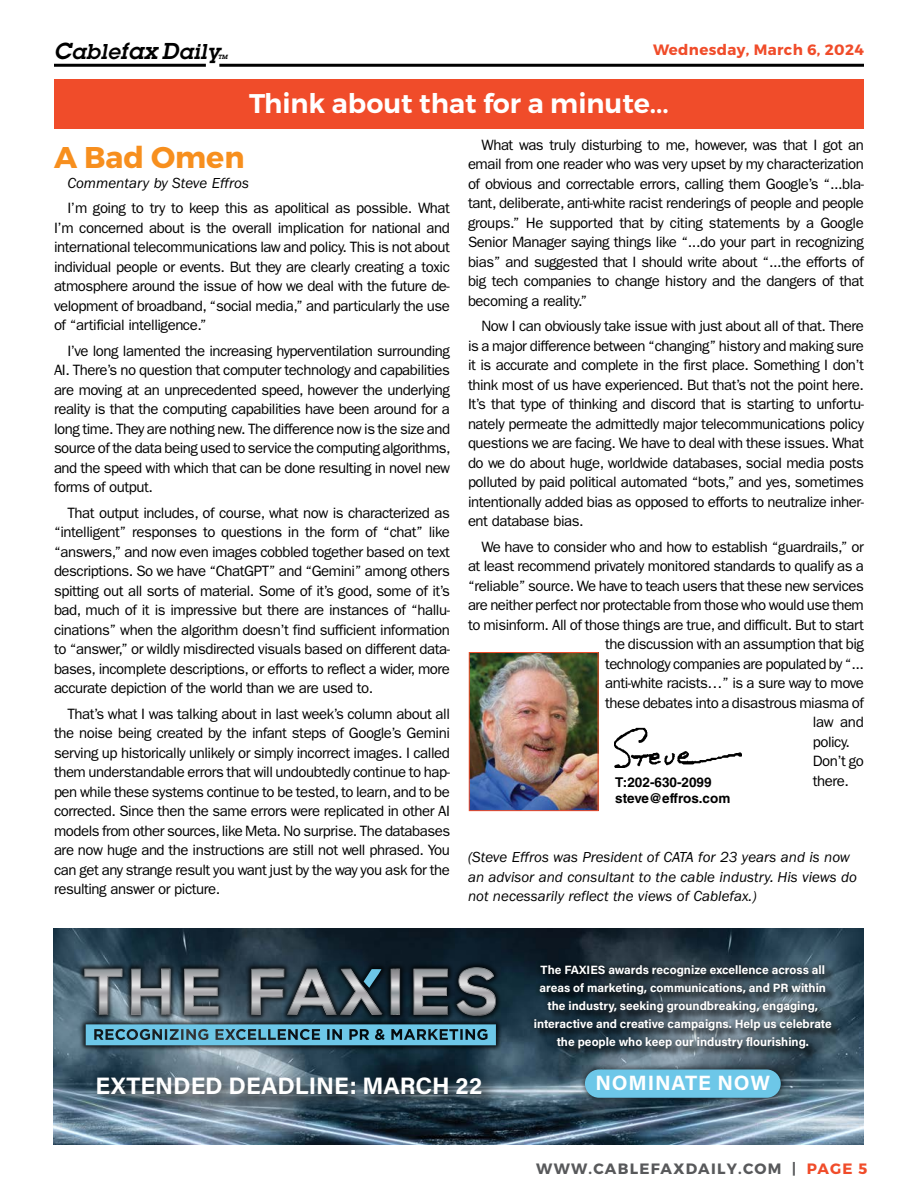
<style>
.page{position:relative;width:918px;height:1188px;background:#fff}
.page>*{position:absolute;margin:0;border:0;box-sizing:border-box;transform-origin:0 0}
.t1{font:700 30px "Montserrat";color:#f78f1e}
.t2{font:600 27px "Montserrat";color:#fff}
.t3{font:700 23.7px "Acumin Pro";color:#fff}
.t4{font:italic 600 21px "Lubalin Graph Std";letter-spacing:.03em;color:#000}
.t5{font:700 20.7px "Acumin Pro";letter-spacing:.04em;color:#fff}
.t6{font:15px/19.5px "ITC Franklin Gothic Std";letter-spacing:-.03em;color:#000;text-align:justify}
.t7{font:italic 15px/19.5px "ITC Franklin Gothic Std";color:#000}
.t8{font:700 15px "Montserrat";letter-spacing:.085em;color:#58595b}
.t9{font:700 15px "Montserrat";letter-spacing:.025em;color:#f04c2a}
.t10{font:700 13.5px/16.2px "Helvetica LT Std";color:#000}
.t11{font:700 12px/18px "Acumin Pro";color:#fff;text-align:center}
.t12{font:italic 600 6px "Lubalin Graph Std";color:#000}
.s1{font-size:22.5px}
.s2{color:#f04c2a}
</style>
<div class="page">
<div style="left:54px;top:79px;width:810px;height:50px;background:#f04c2a"></div>
<hr style="left:219px;top:64px;width:645px;height:3px;background:#000">
<hr style="left:54px;top:64px;width:152px;height:3px;background:#000">
<img style="left:53px;top:928px;width:810px;height:216px">
<div style="left:536px;top:966px;width:306px;height:92px;background:#000;opacity:.75"></div>
<div style="left:529px;top:960px;width:307px;height:93px;background:#000;opacity:.75"></div>
<div style="left:579px;top:1063px;width:208px;height:41px;background:#000;opacity:.75"></div>
<div style="left:585px;top:1069px;width:196px;height:29px;background:#6dc7e8;border-radius:14px"></div>
<div style="left:78px;top:961px;width:424px;height:90px;background:#000;opacity:.75"></div>
<svg style="left:86px;top:1024px;width:410px;height:21px"></svg>
<svg style="left:284px;top:969px;width:56px;height:46px"></svg>
<img style="left:456px;top:967px;width:40px;height:49px">
<img style="left:457px;top:968px;width:36px;height:48px">
<img style="left:84px;top:969px;width:38px;height:46px">
<img style="left:85px;top:969px;width:37px;height:45px">
<img style="left:131px;top:969px;width:39px;height:46px">
<img style="left:132px;top:969px;width:38px;height:45px">
<img style="left:184px;top:969px;width:35px;height:46px">
<img style="left:185px;top:969px;width:33px;height:45px">
<img style="left:251px;top:969px;width:33px;height:46px">
<img style="left:252px;top:969px;width:32px;height:45px">
<img style="left:287px;top:969px;width:50px;height:46px">
<img style="left:288px;top:969px;width:48px;height:45px">
<img style="left:304px;top:979px;width:16px;height:19px">
<img style="left:340px;top:969px;width:42px;height:46px">
<img style="left:341px;top:969px;width:41px;height:45px">
<img style="left:391px;top:969px;width:9px;height:45px">
<img style="left:414px;top:1014px;width:34px;height:1px">
<img style="left:414px;top:969px;width:34px;height:45px">
<svg style="left:92px;top:1071px;width:407px;height:41px"></svg>
<img style="left:471px;top:654px;width:125px;height:155px">
<div style="left:469px;top:652px;width:129px;height:159px;border:1px solid #f04c2a"></div>
<img style="left:614px;top:728px;width:128px;height:39px">
<h3 class="t4" style="left:54px;top:38px;width:167px"><span class="s1">C</span>able<span class="s1">fax D</span>aily</h3>
<p class="t12" style="left:218px;top:53px;width:11px">TM</p>
<p class="t9" style="left:653px;top:41px;width:212px">Wednesday, March 6, 2024</p>
<h2 class="t2" style="left:249px;top:87px;width:421px">Think about that for a minute...</h2>
<h1 class="t1" style="left:54px;top:139px;width:192px">A Bad Omen</h1>
<p class="t7" style="left:68px;top:173px;width:183px">Commentary by Steve Effros</p>
<p class="t6" style="left:54px;top:199px;width:398px;text-indent:14px">I’m going to try to keep this as apolitical as possible. What I’m concerned about is the overall implication for national and international telecommunications law and policy. This is not about individual people or events. But they are clearly creating a toxic atmosphere around the issue of how we deal with the future de&shy;velopment of broadband, “social media,” and particularly the use of “artificial intelligence.”</p>
<p class="t6" style="left:54px;top:341px;width:398px;text-indent:14px">I’ve long lamented the increasing hyperventilation surrounding AI. There’s no question that computer technology and capabilities are moving at an unprecedented speed, however the underlying reality is that the computing capabilities have been around for a long time. They are nothing new. The difference now is the size and source of the data being used to service the computing algorithms, and the speed with which that can be done resulting in novel new forms of output.</p>
<p class="t6" style="left:54px;top:503px;width:398px;text-indent:14px">That output includes, of course, what now is characterized as “intelligent” responses to questions in the form of “chat” like “answers,” and now even images cobbled together based on text descriptions. So we have “ChatGPT” and “Gemini” among others spitting out all sorts of material. Some of it’s good, some of it’s bad, much of it is impressive but there are instances of “hallu&shy;cinations” when the algorithm doesn’t find sufficient information to “answer,” or wildly misdirected visuals based on different data&shy;bases, incomplete descriptions, or efforts to reflect a wider, more accurate depiction of the world than we are used to.</p>
<p class="t6" style="left:54px;top:704px;width:398px;text-indent:14px">That’s what I was talking about in last week’s column about all the noise being created by the infant steps of Google’s Gemini serving up historically unlikely or simply incorrect images. I called them understandable errors that will undoubtedly continue to hap&shy;pen while these systems continue to be tested, to learn, and to be corrected. Since then the same errors were replicated in other AI models from other sources, like Meta. No surprise. The databases are now huge and the instructions are still not well phrased. You can get any strange result you want just by the way you ask for the resulting answer or picture.</p>
<p class="t6" style="left:468px;top:135px;width:398px;text-indent:14px">What was truly disturbing to me, however, was that I got an email from one reader who was very upset by my characterization of obvious and correctable errors, calling them Google’s “...bla&shy;tant, deliberate, anti-white racist renderings of people and people groups.” He supported that by citing statements by a Google Senior Manager saying things like “...do your part in recognizing bias” and suggested that I should write about “...the efforts of big tech companies to change history and the dangers of that becoming a reality.”</p>
<p class="t6" style="left:468px;top:316px;width:398px;text-indent:14px">Now I can obviously take issue with just about all of that. There is a major difference between “changing” history and making sure it is accurate and complete in the first place. Something I don’t think most of us have experienced. But that’s not the point here.<br>It’s that type of thinking and discord that is starting to unfortu&shy;nately permeate the admittedly major telecommunications policy questions we are facing. We have to deal with these issues. What do we do about huge, worldwide databases, social media posts polluted by paid political automated “bots,” and yes, sometimes intentionally added bias as opposed to efforts to neutralize inher&shy;ent database bias.</p>
<p class="t6" style="left:482px;top:537px;width:384px">We have to consider who and how to establish “guardrails,” or</p>
<p class="t6" style="left:468px;top:556px;width:398px">at least recommend privately monitored standards to qualify as a</p>
<p class="t6" style="left:468px;top:576px;width:397px">“reliable” source. We have to teach users that these new services</p>
<p class="t6" style="left:468px;top:595px;width:397px">are neither perfect nor protectable from those who would use them</p>
<p class="t6" style="left:468px;top:615px;width:398px">to misinform. All of those things are true, and difficult. But to start</p>
<p class="t6" style="left:605px;top:634px;width:260px">the discussion with an assumption that big</p>
<p class="t6" style="left:605px;top:654px;width:260px">technology companies are populated by “...</p>
<p class="t6" style="left:605px;top:673px;width:260px">anti-white racists…” is a sure way to move</p>
<p class="t6" style="left:605px;top:693px;width:260px">these debates into a disastrous miasma of</p>
<p class="t6" style="left:813px;top:712px;width:53px">law and</p>
<p class="t6" style="left:813px;top:732px;width:39px">policy.</p>
<p class="t6" style="left:813px;top:751px;width:53px">Don’t go</p>
<p class="t6" style="left:813px;top:771px;width:38px">there.</p>
<p class="t10" style="left:615px;top:774px;width:117px">T:202-630-2099 steve@effros.com</p>
<p class="t7" style="left:468px;top:848px;width:391px">(Steve Effros was President of CATA for 23 years and is now an advisor and consultant to the cable industry. His views do not necessarily reflect the views of Cablefax.)</p>
<p class="t11" style="left:534px;top:960px;width:300px">The FAXIES awards recognize excellence across all areas of marketing, communications, and PR within the industry, seeking groundbreaking, engaging, interactive and creative campaigns. Help us celebrate the people who keep our industry flourishing.</p>
<h3 class="t3" style="left:96px;top:1069px;width:388px">EXTENDED DEADLINE: MARCH 22</h3>
<h3 class="t5" style="left:595px;top:1068px;width:176px">NOMINATE NOW</h3>
<p class="t8" style="left:536px;top:1159px;width:333px">WWW.CABLEFAXDAILY.COM | <span class="s2">PAGE 5</span></p>
</div>
